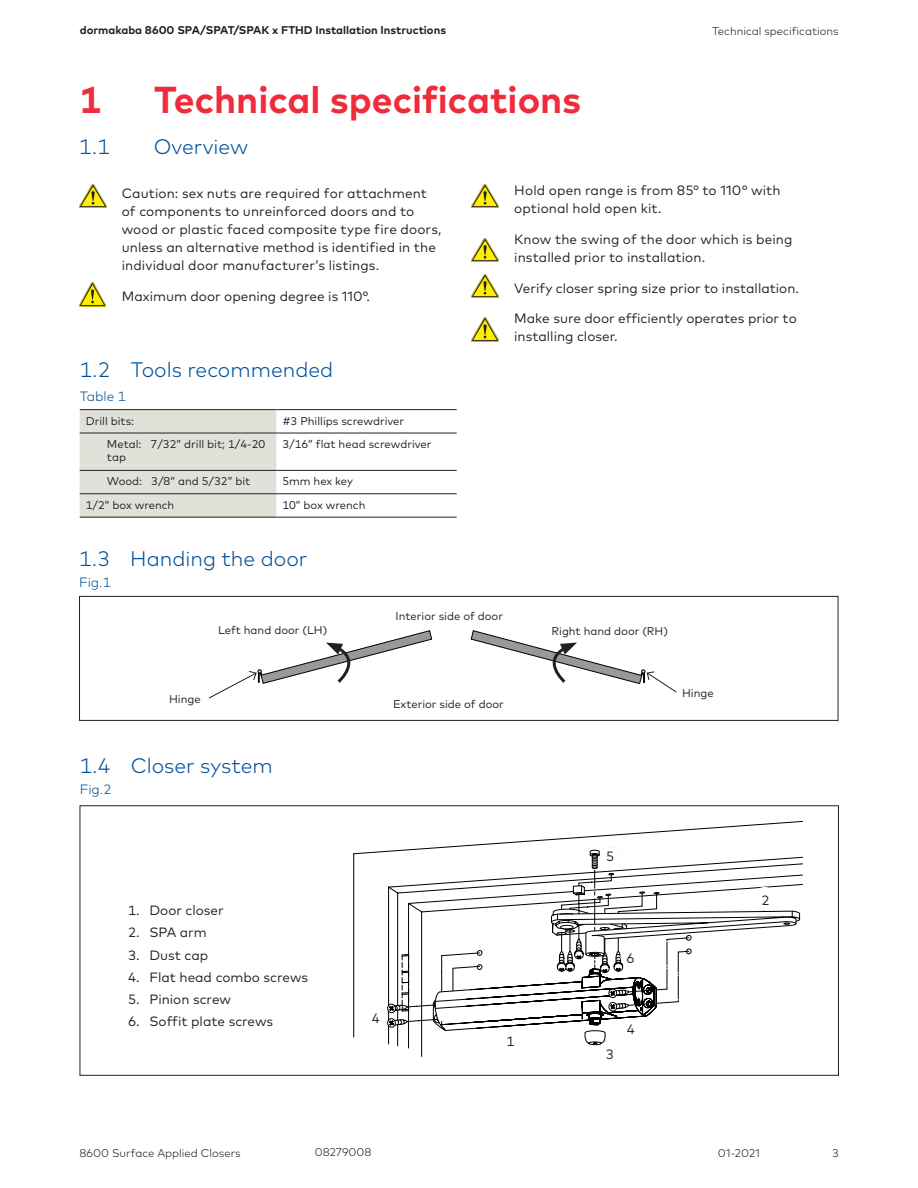
<style>
.page{position:relative;width:918px;height:1188px;background:#fff}
.page>*{position:absolute;margin:0;border:0;box-sizing:border-box;transform-origin:0 0}
.Chapter_Title_Bold_2{font:700 37.5px "Mark Pro";color:#ee2c3b}
.Chapter_Sub-Title_14{font:300 21px "Mark Pro";color:#01519b}
.Body_Text_9pt_12pt_R{font:13.5px/18px "Mark Pro";letter-spacing:.005em;color:#231f20}
.Figure_text_9pt_12pt{font:300 13.5px "Mark Pro";color:#01519b}
.t1{font:13.35px "Arial";color:#000;scale:1.05 1}
.Body_Text_7_5pt_9pt{font:11.25px/13.5px "Mark Pro";color:#231f20}
.t2{font:300 11.25px "Mark Pro";color:#231f20}
.t3{font:700 11.25px "Mark Pro";color:#231f20}
</style>
<div class="page">
<div style="left:80px;top:410px;width:196px;height:107px;background:#e2e1d9"></div>
<hr style="left:80px;top:409px;width:196px;height:1px;background:#231f20">
<hr style="left:276px;top:409px;width:181px;height:1px;background:#231f20">
<hr style="left:80px;top:433px;width:196px;height:1px;background:#231f20">
<hr style="left:276px;top:433px;width:181px;height:1px;background:#231f20">
<hr style="left:80px;top:470px;width:196px;height:1px;background:#231f20">
<hr style="left:276px;top:470px;width:181px;height:1px;background:#231f20">
<hr style="left:80px;top:493px;width:196px;height:1px;background:#231f20">
<hr style="left:276px;top:493px;width:181px;height:1px;background:#231f20">
<hr style="left:80px;top:517px;width:196px;height:1px;background:#231f20">
<hr style="left:276px;top:517px;width:181px;height:1px;background:#231f20">
<img style="left:80px;top:185px;width:27px;height:23px">
<img style="left:79px;top:283px;width:27px;height:23px">
<div style="left:79px;top:596px;width:759px;height:125px;border:1px solid #231f20"></div>
<svg style="left:208px;top:630px;width:224px;height:69px"></svg>
<svg style="left:471px;top:630px;width:206px;height:63px"></svg>
<img style="left:472px;top:185px;width:27px;height:23px">
<img style="left:472px;top:239px;width:27px;height:23px">
<img style="left:472px;top:274px;width:27px;height:24px">
<img style="left:472px;top:318px;width:27px;height:23px">
<div style="left:80px;top:806px;width:759px;height:270px;border:1px solid #231f20"></div>
<svg style="left:353px;top:821px;width:450px;height:236px"></svg>
<svg style="left:402px;top:952px;width:78px;height:59px"></svg>
<div style="left:498px;top:1029px;width:23px;height:22px;background:#fff;border-radius:50%"></div>
<div style="left:498px;top:1029px;width:23px;height:23px;border:1px solid #fff;border-radius:50%"></div>
<div style="left:753px;top:888px;width:23px;height:22px;background:#fff;border-radius:50%"></div>
<div style="left:753px;top:887px;width:23px;height:23px;border:1px solid #fff;border-radius:50%"></div>
<div style="left:598px;top:1042px;width:22px;height:22px;background:#fff;border-radius:50%"></div>
<div style="left:597px;top:1041px;width:24px;height:23px;border:1px solid #fff;border-radius:50%"></div>
<div style="left:621px;top:1019px;width:19px;height:19px;background:#fff;border-radius:50%"></div>
<div style="left:621px;top:1019px;width:20px;height:19px;border:1px solid #fff;border-radius:50%"></div>
<div style="left:366px;top:1007px;width:19px;height:19px;background:#fff;border-radius:50%"></div>
<div style="left:366px;top:1007px;width:20px;height:20px;border:1px solid #fff;border-radius:50%"></div>
<div style="left:600px;top:846px;width:20px;height:19px;background:#fff;border-radius:50%"></div>
<div style="left:600px;top:846px;width:20px;height:19px;border:1px solid #fff;border-radius:50%"></div>
<div style="left:621px;top:947px;width:19px;height:19px;background:#fff;border-radius:50%"></div>
<div style="left:621px;top:947px;width:20px;height:20px;border:1px solid #fff;border-radius:50%"></div>
<p class="t3" style="left:80px;top:21px;width:368px">dormakaba 8600 SPA/SPAT/SPAK x FTHD Installation Instructions</p>
<p class="t2" style="left:712px;top:22px;width:128px">Technical specifications</p>
<p class="Chapter_Title_Bold_2" style="left:79px;top:71px;width:24px">1</p>
<p class="Chapter_Title_Bold_2" style="left:154px;top:71px;width:429px">Technical specifications</p>
<p class="Chapter_Sub-Title_14" style="left:79px;top:131px;width:32px">1.1</p>
<p class="Chapter_Sub-Title_14" style="left:154px;top:131px;width:96px">Overview</p>
<p class="Body_Text_9pt_12pt_R" style="left:122px;top:184px;width:321px">Caution: sex nuts are required for attachment of components to unreinforced doors and to wood or plastic faced composite type fire doors, unless an alternative method is identified in the individual door manufacturer’s listings.</p>
<p class="Body_Text_9pt_12pt_R" style="left:122px;top:286px;width:250px">Maximum door opening degree is 110°.</p>
<p class="Body_Text_9pt_12pt_R" style="left:514px;top:180px;width:268px">Hold open range is from 85° to 110° with optional hold open kit.</p>
<p class="Body_Text_9pt_12pt_R" style="left:514px;top:229px;width:280px">Know the swing of the door which is being installed prior to installation.</p>
<p class="Body_Text_9pt_12pt_R" style="left:514px;top:278px;width:286px">Verify closer spring size prior to installation.</p>
<p class="Body_Text_9pt_12pt_R" style="left:514px;top:309px;width:284px">Make sure door efficiently operates prior to installing closer.</p>
<p class="Chapter_Sub-Title_14" style="left:80px;top:354px;width:255px">1.2 Tools recommended</p>
<p class="Figure_text_9pt_12pt" style="left:80px;top:386px;width:48px">Table 1</p>
<p class="Body_Text_7_5pt_9pt" style="left:86px;top:413px;width:50px">Drill bits:</p>
<p class="Body_Text_7_5pt_9pt" style="left:282px;top:413px;width:123px">#3 Phillips screwdriver</p>
<p class="Body_Text_7_5pt_9pt" style="left:107px;top:436px;width:160px">Metal: 7/32” drill bit; 1/4-20 tap</p>
<p class="Body_Text_7_5pt_9pt" style="left:282px;top:436px;width:151px">3/16” flat head screwdriver</p>
<p class="Body_Text_7_5pt_9pt" style="left:107px;top:474px;width:145px">Wood: 3/8” and 5/32” bit</p>
<p class="Body_Text_7_5pt_9pt" style="left:282px;top:474px;width:72px">5mm hex key</p>
<p class="Body_Text_7_5pt_9pt" style="left:86px;top:497px;width:90px">1/2” box wrench</p>
<p class="Body_Text_7_5pt_9pt" style="left:282px;top:497px;width:85px">10” box wrench</p>
<p class="Chapter_Sub-Title_14" style="left:79px;top:543px;width:230px">1.3 Handing the door</p>
<p class="Figure_text_9pt_12pt" style="left:79px;top:572px;width:33px">Fig.1</p>
<p class="Body_Text_7_5pt_9pt" style="left:396px;top:608px;width:109px">Interior side of door</p>
<p class="Body_Text_7_5pt_9pt" style="left:218px;top:623px;width:111px">Left hand door (LH)</p>
<p class="Body_Text_7_5pt_9pt" style="left:552px;top:624px;width:118px">Right hand door (RH)</p>
<p class="Body_Text_7_5pt_9pt" style="left:169px;top:692px;width:33px">Hinge</p>
<p class="Chapter_Sub-Title_14" style="left:80px;top:750px;width:195px">1.4 Closer system</p>
<p class="Figure_text_9pt_12pt" style="left:80px;top:779px;width:33px">Fig.2</p>
<p class="Body_Text_7_5pt_9pt" style="left:393px;top:697px;width:112px">Exterior side of door</p>
<p class="Body_Text_7_5pt_9pt" style="left:682px;top:686px;width:33px">Hinge</p>
<p class="Body_Text_9pt_12pt_R" style="left:128px;top:900px;width:97px">1. Door closer</p>
<p class="Body_Text_9pt_12pt_R" style="left:128px;top:923px;width:80px">2. SPA arm</p>
<p class="Body_Text_9pt_12pt_R" style="left:128px;top:945px;width:82px">3. Dust cap</p>
<p class="Body_Text_9pt_12pt_R" style="left:128px;top:967px;width:182px">4. Flat head combo screws</p>
<p class="Body_Text_9pt_12pt_R" style="left:128px;top:989px;width:104px">5. Pinion screw</p>
<p class="Body_Text_9pt_12pt_R" style="left:128px;top:1012px;width:147px">6. Soffit plate screws</p>
<p class="t1" style="left:372px;top:1007px;width:9px">5</p>
<p class="Body_Text_9pt_12pt_R" style="left:372px;top:1008px;width:10px">4</p>
<p class="t1" style="left:509px;top:1030px;width:9px">1</p>
<p class="Body_Text_9pt_12pt_R" style="left:506px;top:1031px;width:10px">1</p>
<p class="t1" style="left:606px;top:846px;width:9px">6</p>
<p class="Body_Text_9pt_12pt_R" style="left:606px;top:846px;width:10px">5</p>
<p class="t1" style="left:626px;top:947px;width:9px">7</p>
<p class="Body_Text_9pt_12pt_R" style="left:627px;top:948px;width:10px">6</p>
<p class="t1" style="left:604px;top:1041px;width:9px">3</p>
<p class="Body_Text_9pt_12pt_R" style="left:606px;top:1044px;width:10px">3</p>
<p class="t1" style="left:626px;top:1019px;width:9px">5</p>
<p class="Body_Text_9pt_12pt_R" style="left:627px;top:1019px;width:10px">4</p>
<p class="Body_Text_9pt_12pt_R" style="left:762px;top:890px;width:10px">2</p>
<p class="t1" style="left:761px;top:891px;width:9px">2</p>
<p class="t2" style="left:80px;top:1144px;width:163px">8600 Surface Applied Closers</p>
<p class="t2" style="left:315px;top:1144px;width:58px">08279008</p>
<p class="t2" style="left:718px;top:1144px;width:43px">01-2021</p>
<p class="t2" style="left:833px;top:1145px;width:8px">3</p>
</div>
